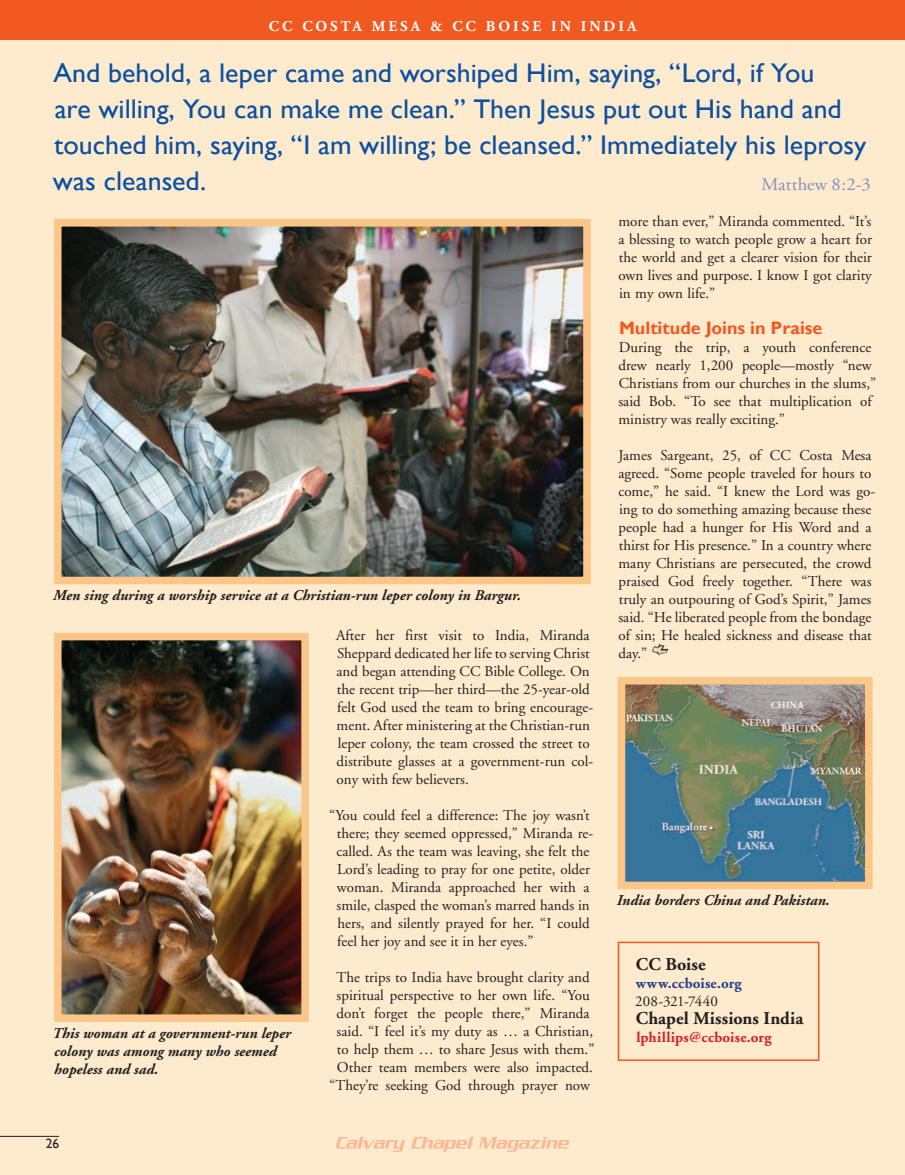
<style>
.page{position:relative;width:905px;height:1175px;background:#fff}
.page>*{position:absolute;margin:0;border:0;box-sizing:border-box;transform-origin:0 0}
.t1{font:27px/36px "Gill Sans";color:#0a4fa2}
.t2{font:700 18px "Adobe Garamond";letter-spacing:.005em;color:#231f20}
.t3{font:700 18px "Gill Sans";color:#f15921}
.t4{font:18px "Adobe Garamond";letter-spacing:.005em;color:#8390c7}
.t5{font:15px/18px "Adobe Garamond";color:#231f20}
.t6{font:italic 700 15px/18px "Adobe Garamond";color:#231f20}
.t7{font:700 15px "Adobe Garamond";letter-spacing:.2em;color:#fff}
.t8{font:700 15px "Adobe Garamond";letter-spacing:.01em;color:#d1232a}
.t9{font:700 15px "Adobe Garamond";letter-spacing:.015em;color:#25408f}
.t10{font:13.5px "Gill Sans";color:#231f20}
</style>
<div class="page">
<div style="left:0;top:0;width:904px;height:1174px;background:#feeacc"></div>
<div style="left:617px;top:941px;width:202px;height:119px;border:2px solid #f15921"></div>
<div style="left:0;top:0;width:904px;height:40px;background:#f15921"></div>
<img style="left:652px;top:643px;width:16px;height:13px">
<img style="left:63px;top:642px;width:237px;height:370px">
<div style="left:54px;top:633px;width:255px;height:388px;border:8px solid #fdc689"></div>
<img style="left:63px;top:228px;width:518px;height:347px">
<div style="left:54px;top:219px;width:536px;height:365px;border:8px solid #fdc689"></div>
<img style="left:626px;top:686px;width:237px;height:194px">
<div style="left:617px;top:677px;width:255px;height:212px;border:8px solid #fdc689"></div>
<hr style="left:0;top:1136px;width:59px;height:1px;background:#231f20">
<svg style="left:336px;top:1137px;width:233px;height:14px"></svg>
<p class="t7" style="left:269px;top:18px;width:369px">CC COSTA MESA &amp; CC BOISE IN INDIA</p>
<h1 class="t1" style="left:53px;top:55px;width:815px">And behold, a leper came and worshiped Him, saying, “Lord, if You<br>are willing, You can make me clean.” Then Jesus put out His hand and touched him, saying, “I am willing; be cleansed.” Immediately his leprosy was cleansed.</h1>
<p class="t4" style="left:761px;top:174px;width:111px">Matthew 8:2-3</p>
<p class="t5" style="left:618px;top:213px;width:255px;text-align:justify">more than ever,” Miranda commented. “It’s a blessing to watch people grow a heart for the world and get a clearer vision for their own lives and purpose. I know I got clarity in my own life.”</p>
<p class="t3" style="left:619px;top:317px;width:205px">Multitude Joins in Praise</p>
<p class="t5" style="left:618px;top:339px;width:259px">During the trip, a youth conference drew nearly 1,200 people—mostly “new Christians from our churches in the slums,” said Bob. “To see that multiplication of ministry was really exciting.”</p>
<p class="t5" style="left:618px;top:447px;width:258px">James Sargeant, 25, of CC Costa Mesa agreed. “Some people traveled for hours to come,” he said. “I knew the Lord was go&shy;ing to do something amazing because these people had a hunger for His Word and a thirst for His presence.” In a country where many Christians are persecuted, the crowd praised God freely together. “There was truly an outpouring of God’s Spirit,” James said. “He liberated people from the bondage of sin; He healed sickness and disease that day.”</p>
<p class="t6" style="left:53px;top:587px;width:469px">Men sing during a worship service at a Christian-run leper colony in Bargur.</p>
<p class="t5" style="left:336px;top:627px;width:259px">After her first visit to India, Miranda Sheppard dedicated her life to serving Christ and began attending CC Bible College. On the recent trip—her third—the 25-year-old felt God used the team to bring encourage&shy;ment. After ministering at the Christian-run leper colony, the team crossed the street to distribute glasses at a government-run col&shy;ony with few believers.</p>
<p class="t5" style="left:336px;top:807px;width:258px;text-indent:-7px">“You could feel a difference: The joy wasn’t there; they seemed oppressed,” Miranda re&shy;called. As the team was leaving, she felt the Lord’s leading to pray for one petite, older woman. Miranda approached her with a smile, clasped the woman’s marred hands in hers, and silently prayed for her. “I could feel her joy and see it in her eyes.”</p>
<p class="t5" style="left:329px;top:969px;width:267px;text-align:center">The trips to India have brought clarity and spiritual perspective to her own life. “You don’t forget the people there,” Miranda said. “I feel it’s my duty as … a Christian, to help them … to share Jesus with them.” Other team members were also impacted. “They’re seeking God through prayer now</p>
<p class="t6" style="left:617px;top:892px;width:214px">India borders China and Pakistan.</p>
<p class="t2" style="left:636px;top:954px;width:71px">CC Boise</p>
<p class="t9" style="left:636px;top:975px;width:107px">www.ccboise.org</p>
<p class="t5" style="left:635px;top:992px;width:84px">208-321-7440</p>
<p class="t2" style="left:636px;top:1008px;width:169px">Chapel Missions India</p>
<p class="t8" style="left:636px;top:1029px;width:137px">lphillips@ccboise.org</p>
<p class="t6" style="left:52px;top:1024px;width:240px">This woman at a government-run leper colony was among many who seemed hopeless and sad.</p>
<p class="t10" style="left:46px;top:1135px;width:15px">26</p>
</div>
